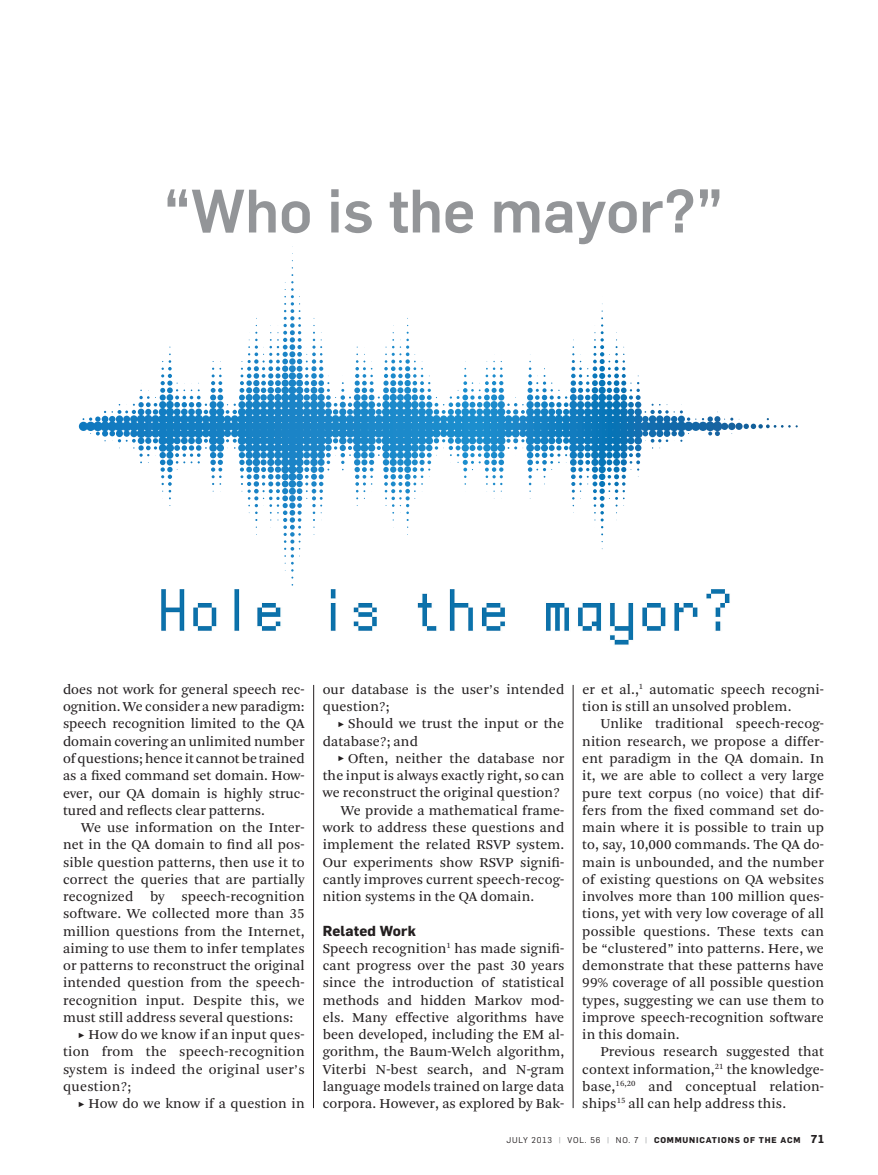
<style>
.page{position:relative;width:878px;height:1175px;background:#fff}
.page>*{position:absolute;margin:0;border:0;box-sizing:border-box;transform-origin:0 0}
.t1{font:500 60px "Flama";color:#939598}
.t2{font:14.25px/17.2px "Arnhem Blond";letter-spacing:.01em;color:#231f20;text-align:justify}
.t3{font:700 14.25px "Flama";letter-spacing:.01em;color:#231f20}
.t4{font:700 8.25px "Flama";letter-spacing:.1em;color:#231f20}
.s1{font-family:"Klavika";font-weight:700;font-size:10.5px}
.s2{font-weight:400}
.s3{font-weight:400;color:#939598}
.s4{font-size:11.25px}
</style>
<div class="page">
<hr style="left:573px;top:685px;width:1px;height:423px;background:#231f20">
<hr style="left:313px;top:685px;width:1px;height:423px;background:#231f20">
<svg style="left:79px;top:274px;width:718px;height:304px"></svg>
<img style="left:161px;top:589px;width:569px;height:56px">
<h1 class="t1" style="left:164px;top:175px;width:561px">“Who is the mayor?”</h1>
<p class="t2" style="left:63px;top:681px;width:243px">does not work for general speech rec&shy;ognition. We consider a new paradigm: speech recognition limited to the QA domain covering an unlimited number of questions; hence it cannot be trained as a fixed command set domain. How&shy;ever, our QA domain is highly struc&shy;tured and reflects clear patterns.</p>
<p class="t2" style="left:81px;top:819px;width:225px">We use information on the Inter-</p>
<p class="t2" style="left:63px;top:836px;width:243px">net in the QA domain to find all pos-</p>
<p class="t2" style="left:63px;top:853px;width:243px">sible question patterns, then use it to</p>
<p class="t2" style="left:63px;top:871px;width:243px">correct the queries that are partially</p>
<p class="t2" style="left:63px;top:888px;width:243px">recognized by speech-recognition</p>
<p class="t2" style="left:63px;top:905px;width:243px">software. We collected more than 35</p>
<p class="t2" style="left:63px;top:922px;width:243px">million questions from the Internet,</p>
<p class="t2" style="left:63px;top:940px;width:243px">aiming to use them to infer templates</p>
<p class="t2" style="left:63px;top:957px;width:243px">or patterns to reconstruct the original</p>
<p class="t2" style="left:63px;top:974px;width:243px">intended question from the speech-</p>
<p class="t2" style="left:63px;top:991px;width:243px">recognition input. Despite this, we</p>
<p class="t2" style="left:63px;top:1009px;width:232px">must still address several questions:</p>
<p class="t2" style="left:78px;top:1026px;width:228px"><span class="s1">˲</span> How do we know if an input ques-</p>
<p class="t2" style="left:63px;top:1043px;width:243px">tion from the speech-recognition</p>
<p class="t2" style="left:63px;top:1060px;width:243px">system is indeed the original user’s</p>
<p class="t2" style="left:63px;top:1078px;width:70px">question?;</p>
<p class="t2" style="left:78px;top:1095px;width:228px"><span class="s1">˲</span> How do we know if a question in</p>
<p class="t2" style="left:322px;top:681px;width:243px">our database is the user’s intended question?;</p>
<p class="t2" style="left:323px;top:715px;width:243px;text-indent:15px"><span class="s1">˲</span> Should we trust the input or the database?; and</p>
<p class="t2" style="left:337px;top:750px;width:228px"><span class="s1">˲</span> Often, neither the database nor</p>
<p class="t2" style="left:323px;top:767px;width:243px">the input is always exactly right, so can</p>
<p class="t2" style="left:323px;top:784px;width:239px">we reconstruct the original question?</p>
<p class="t2" style="left:341px;top:802px;width:225px">We provide a mathematical frame-</p>
<p class="t2" style="left:323px;top:819px;width:243px">work to address these questions and</p>
<p class="t2" style="left:323px;top:836px;width:243px">implement the related RSVP system.</p>
<p class="t2" style="left:323px;top:853px;width:243px">Our experiments show RSVP signifi-</p>
<p class="t2" style="left:323px;top:871px;width:243px">cantly improves current speech-recog-</p>
<p class="t2" style="left:323px;top:888px;width:213px">nition systems in the QA domain.</p>
<p class="t3" style="left:323px;top:921px;width:95px">RELATED WORK</p>
<p class="t2" style="left:323px;top:940px;width:243px">Speech recognition<sup>1</sup> has made signifi&shy;cant progress over the past 30 years since the introduction of statistical methods and hidden Markov mod&shy;els. Many effective algorithms have been developed, including the EM al&shy;gorithm, the Baum-Welch algorithm, Viterbi N-best search, and N-gram language models trained on large data corpora. However, as explored by Bak-</p>
<p class="t2" style="left:582px;top:681px;width:243px">er et al.,<sup>1</sup> automatic speech recogni&shy;tion is still an unsolved problem.</p>
<p class="t2" style="left:582px;top:715px;width:243px;text-indent:18px">Unlike traditional speech-recog&shy;nition research, we propose a differ&shy;ent paradigm in the QA domain. In it, we are able to collect a very large pure text corpus (no voice) that dif&shy;fers from the fixed command set do&shy;main where it is possible to train up to, say, 10,000 commands. The QA do&shy;main is unbounded, and the number of existing questions on QA websites involves more than 100 million ques&shy;tions, yet with very low coverage of all possible questions. These texts can be “clustered” into patterns. Here, we demonstrate that these patterns have 99% coverage of all possible question types, suggesting we can use them to improve speech-recognition software in this domain.</p>
<p class="t2" style="left:582px;top:1043px;width:243px;text-indent:18px">Previous research suggested that context information,<sup>21</sup> the knowledge&shy;base,<sup>16,20</sup> and conceptual relation&shy;ships<sup>15</sup> all can help address this.</p>
<p class="t4" style="left:506px;top:1134px;width:319px"><span class="s2">JULY 2013</span> <span class="s3">|</span> <span class="s2">VOL. 56</span> <span class="s3">|</span> <span class="s2">NO. 7</span> <span class="s3">|</span> COMMUNICATIONS OF THE ACM <span class="s4">71</span></p>
</div>
